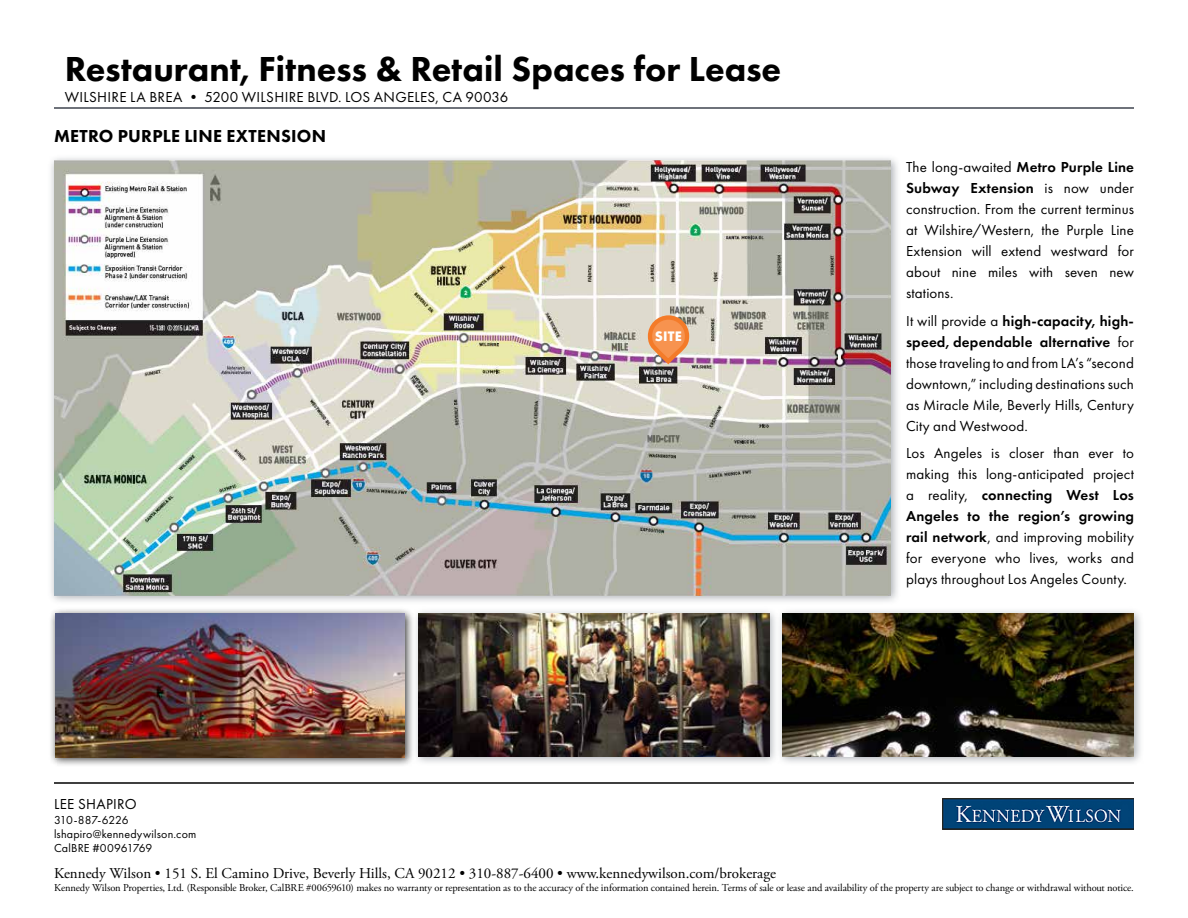
<style>
.page{position:relative;width:1188px;height:918px;background:#fff}
.page>*{position:absolute;margin:0;border:0;box-sizing:border-box;transform-origin:0 0}
.t1{font:800 36px "Futura PT";color:#000}
.t2{font:800 18px "Futura PT";letter-spacing:.01em;color:#000}
.t3{font:15px/21px "Futura PT";letter-spacing:.01em;color:#000;text-align:justify}
.t4{font:15px "Adobe Garamond Pro";color:#000}
.t5{font:700 14.4px "Futura PT";color:#fff}
.t6{font:12px/14.4px "Futura PT";letter-spacing:.015em;color:#000}
.t7{font:10.5px "Adobe Garamond Pro";letter-spacing:-.01em;color:#000}
.s1{font-weight:600}
</style>
<div class="page">
<hr style="left:54px;top:107px;width:1080px;height:2px;background:#3f454f">
<hr style="left:54px;top:782px;width:1080px;height:2px;background:#000">
<img style="left:943px;top:799px;width:191px;height:31px">
<div style="left:47px;top:154px;width:854px;height:452px;background:#91969d;opacity:.75"></div>
<img style="left:54px;top:160px;width:837px;height:436px">
<div style="left:412px;top:607px;width:367px;height:159px;background:#91969d;opacity:.75"></div>
<img style="left:418px;top:613px;width:351px;height:143px">
<div style="left:776px;top:607px;width:368px;height:159px;background:#91969d;opacity:.75"></div>
<img style="left:783px;top:613px;width:351px;height:143px">
<div style="left:48px;top:607px;width:366px;height:160px;background:#000;opacity:.75"></div>
<img style="left:55px;top:613px;width:350px;height:144px">
<svg style="left:650px;top:318px;width:37px;height:43px"></svg>
<div style="left:648px;top:315px;width:41px;height:49px;border:4px solid #f47b29;border-radius:18px"></div>
<h1 class="t1" style="left:65px;top:47px;width:718px">Restaurant, Fitness &amp; Retail Spaces for Lease</h1>
<p class="t3" style="left:65px;top:87px;width:445px">WILSHIRE LA BREA • 5200 WILSHIRE BLVD. LOS ANGELES, CA 90036</p>
<p class="t2" style="left:54px;top:125px;width:274px">METRO PURPLE LINE EXTENSION</p>
<p class="t5" style="left:655px;top:327px;width:29px">SITE</p>
<p class="t3" style="left:906px;top:156px;width:229px">The long-awaited <span class="s1">Metro Purple Line Subway Extension</span> is now under construction. From the current terminus at Wilshire/Western, the Purple Line Extension will extend westward for about nine miles with seven new stations.</p>
<p class="t3" style="left:906px;top:310px;width:229px">It will provide a <span class="s1">high-capacity, high&shy;speed, dependable alternative</span> for those traveling to and from LA’s “second downtown,” including destinations such as Miracle Mile, Beverly Hills, Century City and Westwood.</p>
<p class="t3" style="left:906px;top:443px;width:229px">Los Angeles is closer than ever to making this long-anticipated project a reality, <span class="s1">connecting West Los Angeles to the region’s growing rail network</span>, and improving mobility for everyone who lives, works and plays throughout Los Angeles County.</p>
<p class="t3" style="left:54px;top:794px;width:84px">LEE SHAPIRO</p>
<p class="t6" style="left:54px;top:812px;width:144px">310-887-6226 lshapiro@kennedywilson.com<br>CalBRE #00961769</p>
<p class="t4" style="left:54px;top:865px;width:724px">Kennedy Wilson • 151 S. El Camino Drive, Beverly Hills, CA 90212 • 310-887-6400 • www.kennedywilson.com/brokerage</p>
<p class="t7" style="left:54px;top:881px;width:1081px">Kennedy Wilson Properties, Ltd. (Responsible Broker, CalBRE #00659610) makes no warranty or representation as to the accuracy of the information contained herein. Terms of sale or lease and availability of the property are subject to change or withdrawal without notice.</p>
</div>
